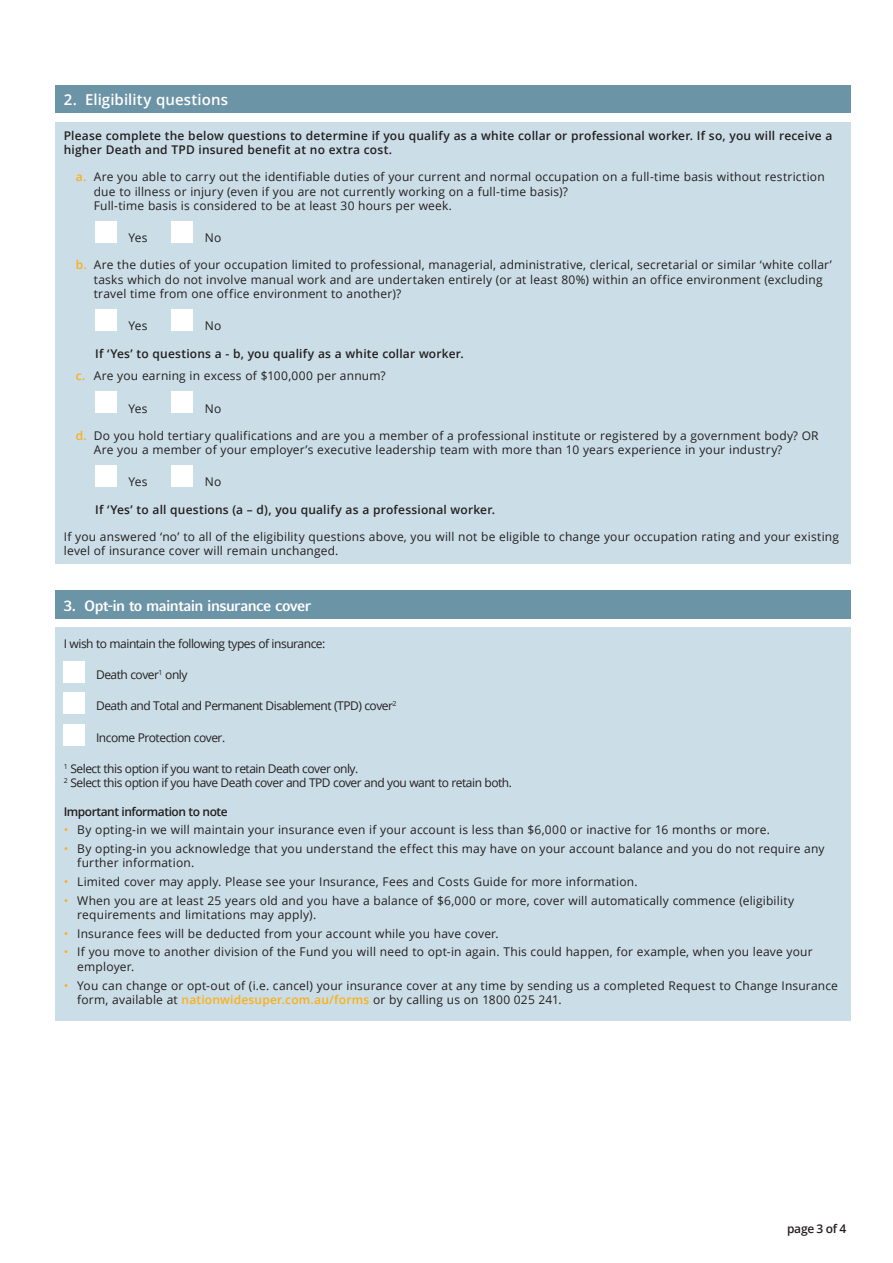
<style>
.page{position:relative;width:893px;height:1263px;background:#fff}
.page>*{position:absolute;margin:0;border:0;box-sizing:border-box;transform-origin:0 0}
.t1{font:700 15px "Compatil Fact LT Pro";letter-spacing:-.045em;color:#fff}
.t2{font:600 15px "Open Sans";letter-spacing:.005em;color:#fff}
.t3{font:12px/14.4px "Open Sans";letter-spacing:.015em;color:#231f20}
.t4{font:600 12px/14.4px "Open Sans";letter-spacing:.015em;color:#231f20}
.t5{font:12px/14.2px "Open Sans";letter-spacing:-.04em;color:#231f20}
.t6{font:600 12px "Open Sans";letter-spacing:-.04em;color:#231f20}
.s1{font-weight:600;color:#fbb018}
.s2{color:#fbb018}
.s3{font-weight:400}
</style>
<div class="page">
<div style="left:55px;top:85px;width:795px;height:29px;background:#6c94a7"></div>
<div style="left:55px;top:122px;width:795px;height:442px;background:#cbdde6"></div>
<div style="left:95px;top:221px;width:22px;height:21px;background:#fff"></div>
<div style="left:172px;top:221px;width:21px;height:21px;background:#fff"></div>
<div style="left:95px;top:309px;width:22px;height:21px;background:#fff"></div>
<div style="left:172px;top:309px;width:21px;height:21px;background:#fff"></div>
<div style="left:95px;top:391px;width:22px;height:22px;background:#fff"></div>
<div style="left:172px;top:391px;width:21px;height:22px;background:#fff"></div>
<div style="left:95px;top:465px;width:22px;height:21px;background:#fff"></div>
<div style="left:172px;top:465px;width:21px;height:21px;background:#fff"></div>
<div style="left:55px;top:591px;width:795px;height:28px;background:#6c94a7"></div>
<div style="left:55px;top:627px;width:795px;height:394px;background:#cbdde6"></div>
<div style="left:64px;top:662px;width:21px;height:21px;background:#fff"></div>
<div style="left:64px;top:693px;width:21px;height:21px;background:#fff"></div>
<div style="left:64px;top:724px;width:21px;height:21px;background:#fff"></div>
<p class="t2" style="left:64px;top:89px;width:166px">2. Eligibility questions</p>
<p class="t4" style="left:64px;top:128px;width:770px">Please complete the below questions to determine if you qualify as a white collar or professional worker. If so, you will receive a higher Death and TPD insured benefit at no extra cost.</p>
<p class="t3" style="left:94px;top:169px;width:732px;text-indent:-18px"><span class="s1">a.</span> Are you able to carry out the identifiable duties of your current and normal occupation on a full-time basis without restriction due to illness or injury (even if you are not currently working on a full-time basis)?<br>Full-time basis is considered to be at least 30 hours per week.</p>
<p class="t3" style="left:129px;top:230px;width:21px">Yes</p>
<p class="t3" style="left:205px;top:230px;width:18px">No</p>
<p class="t3" style="left:94px;top:258px;width:740px;text-indent:-18px"><span class="s1">b.</span> Are the duties of your occupation limited to professional, managerial, administrative, clerical, secretarial or similar ‘white collar’ tasks which do not involve manual work and are undertaken entirely (or at least 80%) within an office environment (excluding travel time from one office environment to another)?</p>
<p class="t3" style="left:129px;top:318px;width:21px">Yes</p>
<p class="t3" style="left:205px;top:318px;width:18px">No</p>
<p class="t4" style="left:76px;top:341px;width:389px;line-height:23px;text-indent:20px">If ‘Yes’ to questions a - b, you qualify as a white collar worker. <span class="s2">c.</span> <span class="s3">Are you earning in excess of $100,000 per annum?</span></p>
<p class="t3" style="left:129px;top:401px;width:21px">Yes</p>
<p class="t3" style="left:205px;top:401px;width:18px">No</p>
<p class="t3" style="left:94px;top:428px;width:726px;text-indent:-18px"><span class="s1">d.</span> Do you hold tertiary qualifications and are you a member of a professional institute or registered by a government body? OR<br>Are you a member of your employer’s executive leadership team with more than 10 years experience in your industry?</p>
<p class="t3" style="left:129px;top:474px;width:21px">Yes</p>
<p class="t3" style="left:205px;top:474px;width:18px">No</p>
<p class="t4" style="left:95px;top:502px;width:401px">If ‘Yes’ to all questions (a – d), you qualify as a professional worker.</p>
<p class="t3" style="left:64px;top:529px;width:777px">If you answered ‘no’ to all of the eligibility questions above, you will not be eligible to change your occupation rating and your existing level of insurance cover will remain unchanged.</p>
<p class="t1" style="left:64px;top:596px;width:249px">3. Opt-in to maintain insurance cover</p>
<p class="t5" style="left:64px;top:636px;width:263px">I wish to maintain the following types of insurance:</p>
<p class="t5" style="left:96px;top:667px;width:93px">Death cover<sup>1</sup> only</p>
<p class="t5" style="left:96px;top:699px;width:302px">Death and Total and Permanent Disablement (TPD) cover<sup>2</sup></p>
<p class="t5" style="left:96px;top:730px;width:131px">Income Protection cover.</p>
<p class="t5" style="left:64px;top:761px;width:450px"><sup>1</sup> Select this option if you want to retain Death cover only.<br><sup>2</sup> Select this option if you have Death cover and TPD cover and you want to retain both.</p>
<p class="t6" style="left:64px;top:803px;width:165px">Important information to note</p>
<p class="t3" style="left:64px;top:822px;width:708px"><span class="s2">•</span> By opting-in we will maintain your insurance even if your account is less than $6,000 or inactive for 16 months or more.</p>
<p class="t3" style="left:77px;top:841px;width:749px;text-indent:-14px"><span class="s2">•</span> By opting-in you acknowledge that you understand the effect this may have on your account balance and you do not require any further information.</p>
<p class="t3" style="left:64px;top:874px;width:575px"><span class="s2">•</span> Limited cover may apply. Please see your Insurance, Fees and Costs Guide for more information.</p>
<p class="t3" style="left:77px;top:893px;width:719px;text-indent:-14px"><span class="s2">•</span> When you are at least 25 years old and you have a balance of $6,000 or more, cover will automatically commence (eligibility requirements and limitations may apply).</p>
<p class="t3" style="left:64px;top:926px;width:436px"><span class="s2">•</span> Insurance fees will be deducted from your account while you have cover.</p>
<p class="t3" style="left:77px;top:944px;width:737px;text-indent:-14px"><span class="s2">•</span> If you move to another division of the Fund you will need to opt-in again. This could happen, for example, when you leave your employer.</p>
<p class="t3" style="left:77px;top:978px;width:762px;text-indent:-14px"><span class="s2">•</span> You can change or opt-out of (i.e. cancel) your insurance cover at any time by sending us a completed Request to Change Insurance form, available at <span class="s1">nationwidesuper.com.au/forms</span> or by calling us on 1800 025 241.</p>
<p class="t4" style="left:787px;top:1221px;width:61px">page 3 of 4</p>
</div>
